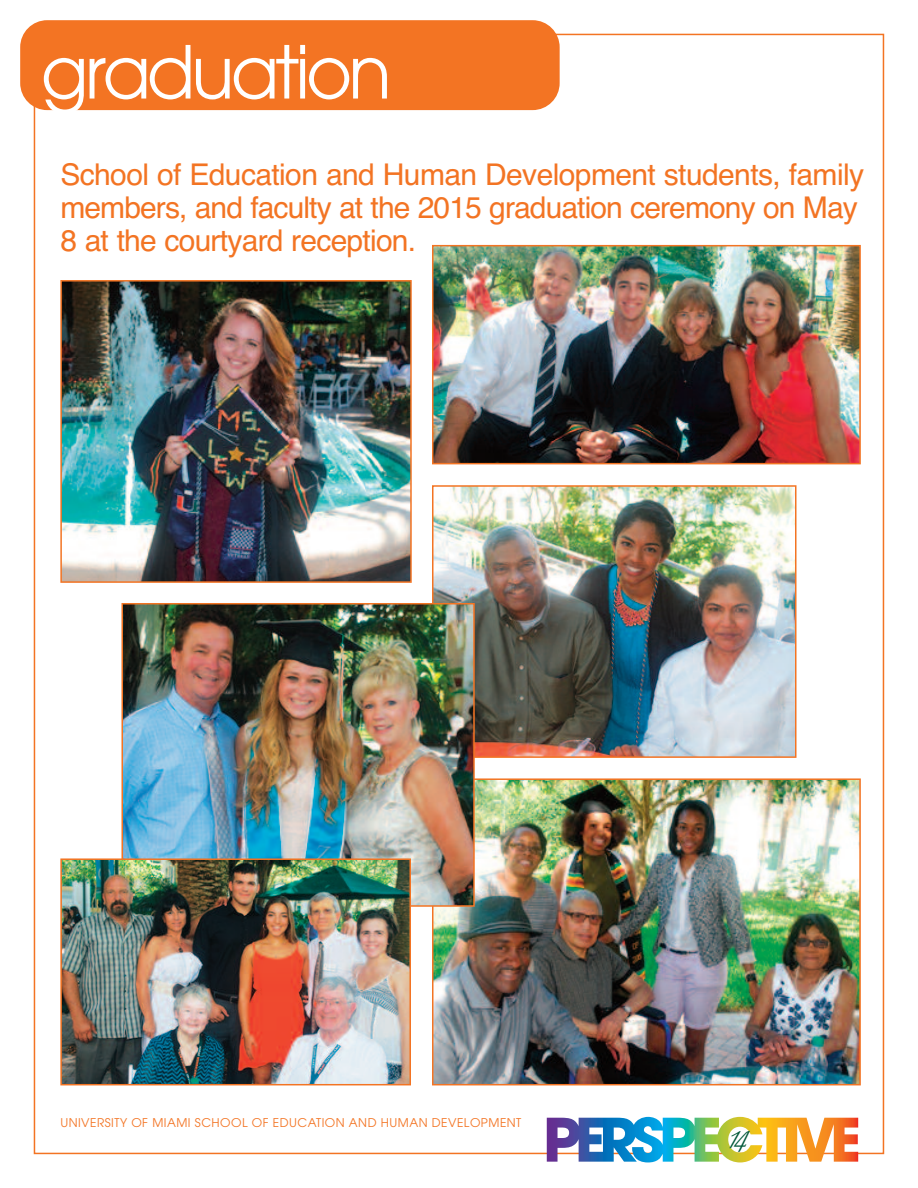
<style>
.page{position:relative;width:918px;height:1188px;background:#fff}
.page>*{position:absolute;margin:0;border:0;box-sizing:border-box;transform-origin:0 0}
.t1{font:72.45px "Avant Garde";letter-spacing:-.05em;color:#fff}
.t2{font:42px "Berthold Script";color:#005737}
.t3{font:30px/33px "Helvetica";letter-spacing:-.025em;color:#f37423}
.t4{font:12px "Avant Garde";letter-spacing:.04em;color:#f37423}
</style>
<div class="page">
<img style="left:435px;top:781px;width:423px;height:301px">
<div style="left:432px;top:778px;width:429px;height:307px;border:2px solid #f37423"></div>
<div style="left:20px;top:20px;width:540px;height:90px;background:#f37423;border-radius:27px"></div>
<img style="left:63px;top:283px;width:346px;height:297px">
<div style="left:60px;top:280px;width:352px;height:303px;border:2px solid #f37423"></div>
<img style="left:435px;top:248px;width:423px;height:213px">
<div style="left:432px;top:245px;width:429px;height:219px;border:2px solid #f37423"></div>
<img style="left:435px;top:488px;width:358px;height:267px">
<div style="left:432px;top:485px;width:364px;height:273px;border:2px solid #f37423"></div>
<img style="left:124px;top:606px;width:348px;height:298px">
<div style="left:121px;top:603px;width:354px;height:304px;border:2px solid #f37423"></div>
<img style="left:63px;top:861px;width:345px;height:221px">
<div style="left:60px;top:858px;width:351px;height:227px;border:2px solid #f37423"></div>
<svg style="left:547px;top:1117px;width:311px;height:45px"></svg>
<h1 class="t1" style="left:41px;top:45px;width:352px">graduation</h1>
<p class="t3" style="left:60px;top:158px;width:805px">School of Education and Human Development students, family members, and faculty at the 2015 graduation ceremony on May<br>8 at the courtyard reception.</p>
<p class="t4" style="left:60px;top:1118px;width:463px">UNIVERSITY OF MIAMI SCHOOL OF EDUCATION AND HUMAN DEVELOPMENT</p>
<h2 class="t2" style="left:724px;top:1114px;width:22px">14</h2>
</div>
